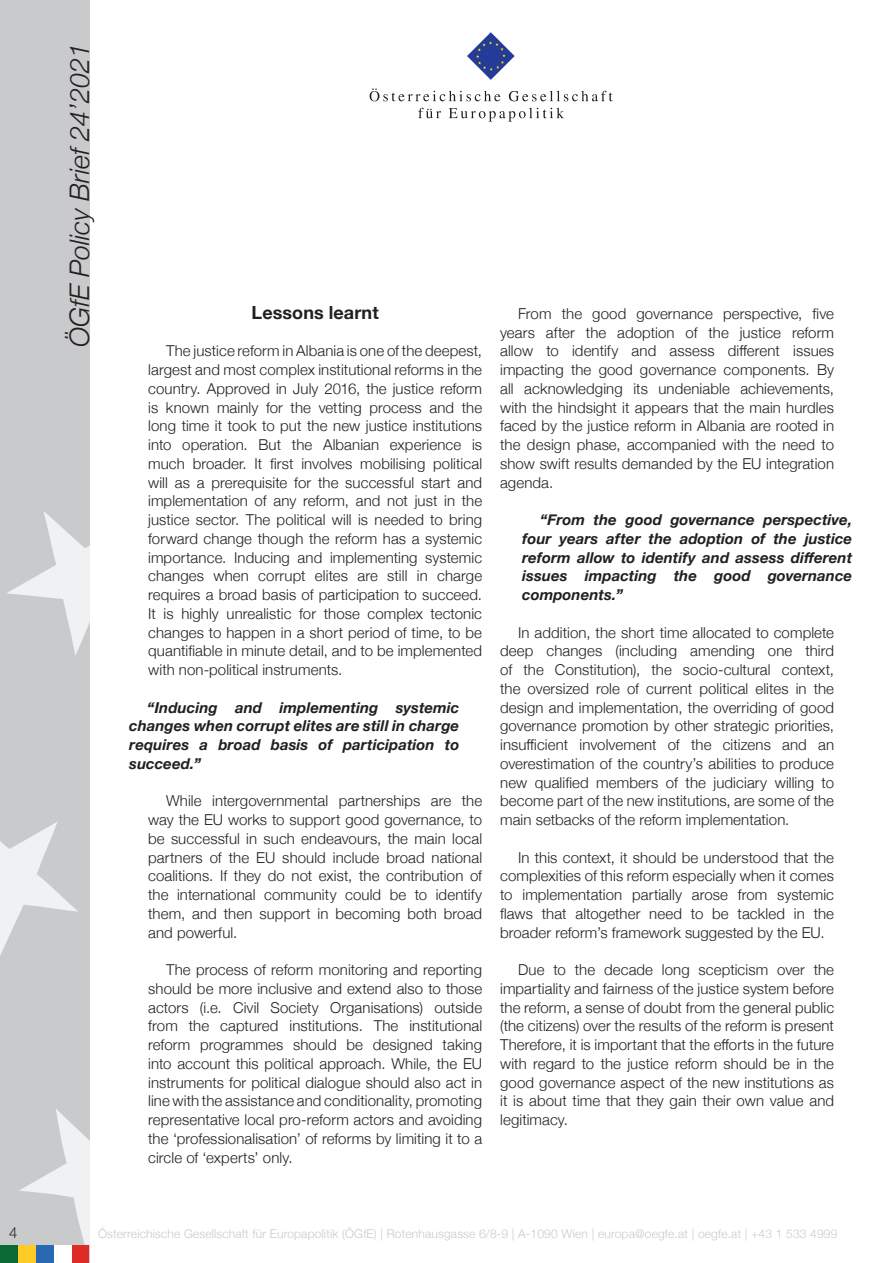
<style>
.page{position:relative;width:893px;height:1263px;background:#fff}
.page>*{position:absolute;margin:0;border:0;box-sizing:border-box;transform-origin:0 0}
.t1{font:italic 300 27px "Helvetica Neue";color:#231f20}
.Zwischenüberschrift{font:700 18px "Helvetica Neue";letter-spacing:.005em;color:#231f20}
.Standard_Paragraph{font:300 15px/18.8px "Helvetica Neue";letter-spacing:.005em;color:#231f20;text-align:justify}
.Standard_Paragraph-2{font:italic 700 15px/18.8px "Helvetica Neue";letter-spacing:.005em;color:#231f20;text-align:justify}
.t2{font:300 12px "Helvetica Neue";letter-spacing:.015em;color:#c9cacc}
</style>
<div class="page">
<div style="left:0;top:0;width:89px;height:1263px;background:#c9cacc"></div>
<svg style="left:19px;top:1109px;width:70px;height:136px"></svg>
<svg style="left:0;top:822px;width:78px;height:134px"></svg>
<svg style="left:7px;top:511px;width:82px;height:144px"></svg>
<div style="left:18px;top:1245px;width:18px;height:18px;background:#fecb26"></div>
<div style="left:36px;top:1245px;width:18px;height:18px;background:#2b68b3"></div>
<div style="left:71px;top:1245px;width:18px;height:18px;background:#de2b26"></div>
<div style="left:0;top:1245px;width:18px;height:18px;background:#0b6936"></div>
<div style="left:54px;top:1245px;width:17px;height:18px;background:#fff"></div>
<svg style="left:467px;top:32px;width:48px;height:48px"></svg>
<svg style="left:370px;top:88px;width:130px;height:13px"></svg>
<svg style="left:509px;top:91px;width:104px;height:10px"></svg>
<svg style="left:418px;top:108px;width:23px;height:10px"></svg>
<svg style="left:449px;top:108px;width:115px;height:14px"></svg>
<h1 class="t1" style="left:58px;top:347px;width:305px;rotate:-90deg">ÖGfE Policy Brief 24’2021</h1>
<p class="Zwischenüberschrift" style="left:252px;top:298px;width:129px">Lessons learnt</p>
<p class="Standard_Paragraph" style="left:148px;top:340px;width:335px;text-indent:18px">The justice reform in Albania is one of the deepest, largest and most complex institutional reforms in the country. Approved in July 2016, the justice reform is known mainly for the vetting process and the long time it took to put the new justice institutions into operation. But the Albanian experience is much broader. It first involves mobilising political will as a prerequisite for the successful start and implementation of any reform, and not just in the justice sector. The political will is needed to bring forward change though the reform has a systemic importance. Inducing and implementing systemic changes when corrupt elites are still in charge requires a broad basis of participation to succeed.<br>It is highly unrealistic for those complex tectonic changes to happen in a short period of time, to be quantifiable in minute detail, and to be implemented with non-political instruments.</p>
<p class="Standard_Paragraph-2" style="left:129px;top:698px;width:332px;text-indent:18px">“Inducing and implementing systemic changes when corrupt elites are still in charge requires a broad basis of participation to succeed.”</p>
<p class="Standard_Paragraph" style="left:148px;top:790px;width:335px;text-indent:18px">While intergovernmental partnerships are the way the EU works to support good governance, to be successful in such endeavours, the main local partners of the EU should include broad national coalitions. If they do not exist, the contribution of the international community could be to identify them, and then support in becoming both broad and powerful.</p>
<p class="Standard_Paragraph" style="left:148px;top:959px;width:335px;text-indent:18px">The process of reform monitoring and reporting should be more inclusive and extend also to those actors (i.e. Civil Society Organisations) outside from the captured institutions. The institutional reform programmes should be designed taking into account this political approach. While, the EU instruments for political dialogue should also act in line with the assistance and conditionality, promoting representative local pro-reform actors and avoiding the ‘professionalisation’ of reforms by limiting it to a circle of ‘experts’ only.</p>
<p class="Standard_Paragraph" style="left:500px;top:303px;width:335px;text-indent:18px">From the good governance perspective, five years after the adoption of the justice reform allow to identify and assess different issues impacting the good governance components. By all acknowledging its undeniable achievements, with the hindsight it appears that the main hurdles faced by the justice reform in Albania are rooted in the design phase, accompanied with the need to show swift results demanded by the EU integration agenda.</p>
<p class="Standard_Paragraph-2" style="left:522px;top:511px;width:332px;text-indent:18px">“From the good governance perspective, four years after the adoption of the justice reform allow to identify and assess different issues impacting the good governance components.”</p>
<p class="Standard_Paragraph" style="left:500px;top:622px;width:335px;text-indent:18px">In addition, the short time allocated to complete deep changes (including amending one third of the Constitution), the socio-cultural context, the oversized role of current political elites in the design and implementation, the overriding of good governance promotion by other strategic priorities, insufficient involvement of the citizens and an overestimation of the country’s abilities to produce new qualified members of the judiciary willing to become part of the new institutions, are some of the main setbacks of the reform implementation.</p>
<p class="Standard_Paragraph" style="left:500px;top:847px;width:335px;text-indent:18px">In this context, it should be understood that the complexities of this reform especially when it comes to implementation partially arose from systemic flaws that altogether need to be tackled in the broader reform’s framework suggested by the EU.</p>
<p class="Standard_Paragraph" style="left:500px;top:959px;width:335px;text-indent:18px">Due to the decade long scepticism over the impartiality and fairness of the justice system before the reform, a sense of doubt from the general public (the citizens) over the results of the reform is present Therefore, it is important that the efforts in the future with regard to the justice reform should be in the good governance aspect of the new institutions as it is about time that they gain their own value and legitimacy.</p>
<p class="Standard_Paragraph" style="left:9px;top:1222px;width:10px">4</p>
<p class="t2" style="left:98px;top:1224px;width:741px">Österreichische Gesellschaft für Europapolitik (ÖGfE) | Rotenhausgasse 6/8-9 | A-1090 Wien | europa@oegfe.at | oegfe.at | +43 1 533 4999</p>
</div>
